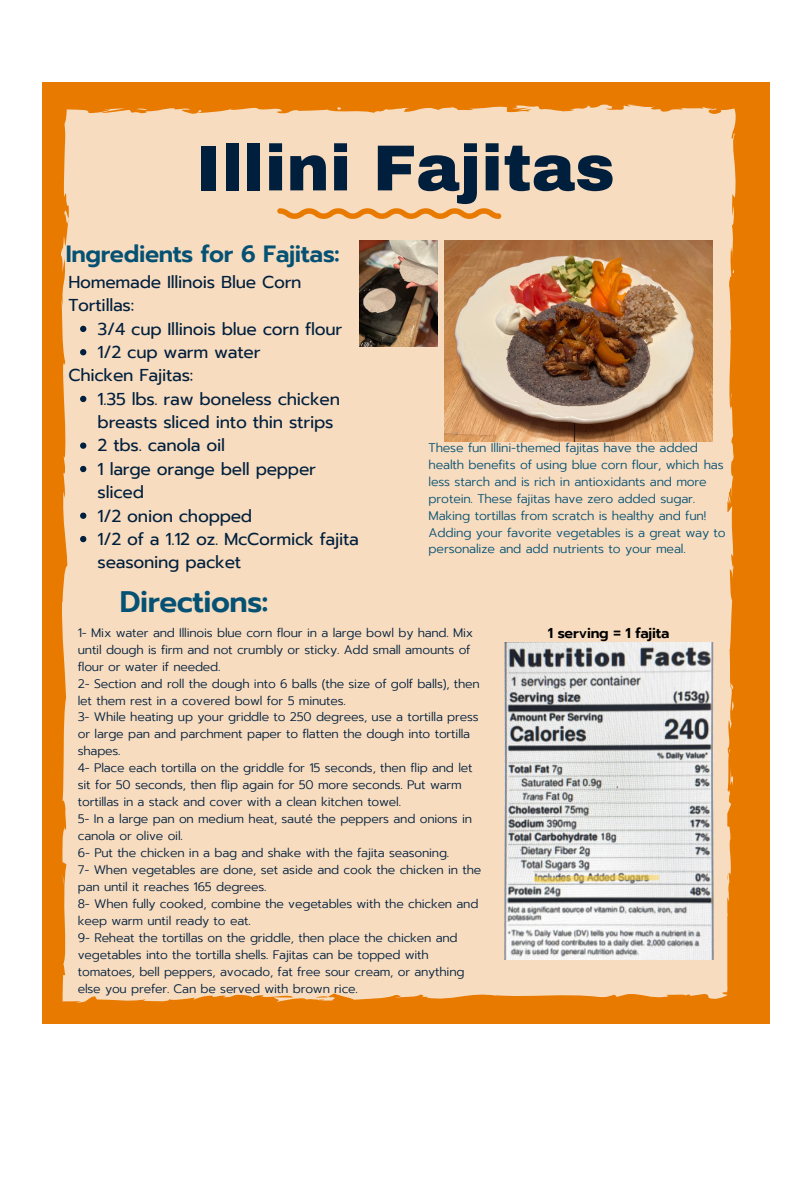
<style>
.page{position:relative;width:810px;height:1181px;background:#fff}
.page>*{position:absolute;margin:0;border:0;box-sizing:border-box;transform-origin:0 0}
.t1{font:900 64.95px "Archivo";color:#001f3d}
.t2{font:600 29.55px "Prompt";letter-spacing:-.015em;color:#045174}
.t3{font:600 23.4px "Prompt";letter-spacing:-.015em;color:#045174}
.t4{font:17.1px/23.4px "Prompt";letter-spacing:-.015em;color:#001f3d}
.t5{font:600 14.25px "Prompt";letter-spacing:-.015em;color:#000}
.t6{font:300 12.45px/16.8px "Prompt";letter-spacing:-.015em;color:#045174}
.t7{font:300 12.3px/17px "Prompt";letter-spacing:-.015em;color:#001f3d}
</style>
<div class="page">
<div style="left:42px;top:82px;width:727px;height:942px;background:#e87a00"></div>
<div style="left:61px;top:104px;width:675px;height:892px;background:#f8dcbf"></div>
<svg style="left:277px;top:208px;width:224px;height:11px"></svg>
<img style="left:445px;top:241px;width:267px;height:200px">
<img style="left:359px;top:241px;width:78px;height:105px">
<img style="left:504px;top:643px;width:209px;height:316px">
<svg style="left:80px;top:326px;width:6px;height:6px"></svg>
<svg style="left:80px;top:349px;width:6px;height:6px"></svg>
<svg style="left:80px;top:396px;width:6px;height:6px"></svg>
<svg style="left:80px;top:442px;width:6px;height:7px"></svg>
<svg style="left:80px;top:466px;width:6px;height:6px"></svg>
<svg style="left:80px;top:512px;width:6px;height:7px"></svg>
<svg style="left:80px;top:536px;width:6px;height:6px"></svg>
<p class="t1" style="left:196px;top:133px;width:420px">Illini Fajitas</p>
<p class="t3" style="left:66px;top:236px;width:275px">Ingredients for 6 Fajitas:</p>
<p class="t4" style="left:68px;top:270px;width:235px">Homemade Illinois Blue Corn<br>Tortillas:</p>
<p class="t4" style="left:98px;top:317px;width:246px">3/4 cup Illinois blue corn flour</p>
<p class="t4" style="left:98px;top:340px;width:165px">1/2 cup warm water</p>
<p class="t4" style="left:98px;top:387px;width:244px">1.35 lbs. raw boneless chicken breasts sliced into thin strips</p>
<p class="t4" style="left:98px;top:434px;width:129px">2 tbs. canola oil</p>
<p class="t4" style="left:98px;top:457px;width:220px">1 large orange bell pepper sliced</p>
<p class="t4" style="left:98px;top:504px;width:156px">1/2 onion chopped</p>
<p class="t4" style="left:98px;top:527px;width:263px">1/2 of a 1.12 oz. McCormick fajita seasoning packet</p>
<p class="t4" style="left:68px;top:364px;width:126px">Chicken Fajitas:</p>
<p class="t2" style="left:120px;top:579px;width:150px">Directions:</p>
<p class="t6" style="left:429px;top:440px;width:299px">These fun Illini-themed fajitas have the added health benefits of using blue corn flour, which has less starch and is rich in antioxidants and more protein. These fajitas have zero added sugar.<br>Making tortillas from scratch is healthy and fun!<br>Adding your favorite vegetables is a great way to personalize and add nutrients to your meal.</p>
<p class="t7" style="left:78px;top:624px;width:397px">1- Mix water and Illinois blue corn flour in a large bowl by hand. Mix until dough is firm and not crumbly or sticky. Add small amounts of flour or water if needed.</p>
<p class="t7" style="left:78px;top:675px;width:404px">2- Section and roll the dough into 6 balls (the size of golf balls), then let them rest in a covered bowl for 5 minutes.</p>
<p class="t7" style="left:78px;top:709px;width:402px">3- While heating up your griddle to 250 degrees, use a tortilla press or large pan and parchment paper to flatten the dough into tortilla shapes.</p>
<p class="t7" style="left:78px;top:759px;width:396px">4- Place each tortilla on the griddle for 15 seconds, then flip and let sit for 50 seconds, then flip again for 50 more seconds. Put warm tortillas in a stack and cover with a clean kitchen towel.</p>
<p class="t7" style="left:78px;top:810px;width:396px">5- In a large pan on medium heat, sauté the peppers and onions in canola or olive oil.</p>
<p class="t7" style="left:78px;top:844px;width:373px">6- Put the chicken in a bag and shake with the fajita seasoning.</p>
<p class="t7" style="left:78px;top:861px;width:405px">7- When vegetables are done, set aside and cook the chicken in the pan until it reaches 165 degrees.</p>
<p class="t7" style="left:78px;top:895px;width:402px">8- When fully cooked, combine the vegetables with the chicken and keep warm until ready to eat.</p>
<p class="t7" style="left:78px;top:929px;width:388px">9- Reheat the tortillas on the griddle, then place the chicken and vegetables into the tortilla shells. Fajitas can be topped with tomatoes, bell peppers, avocado, fat free sour cream, or anything else you prefer. Can be served with brown rice.</p>
<p class="t5" style="left:548px;top:623px;width:123px">1 serving = 1 fajita</p>
</div>
